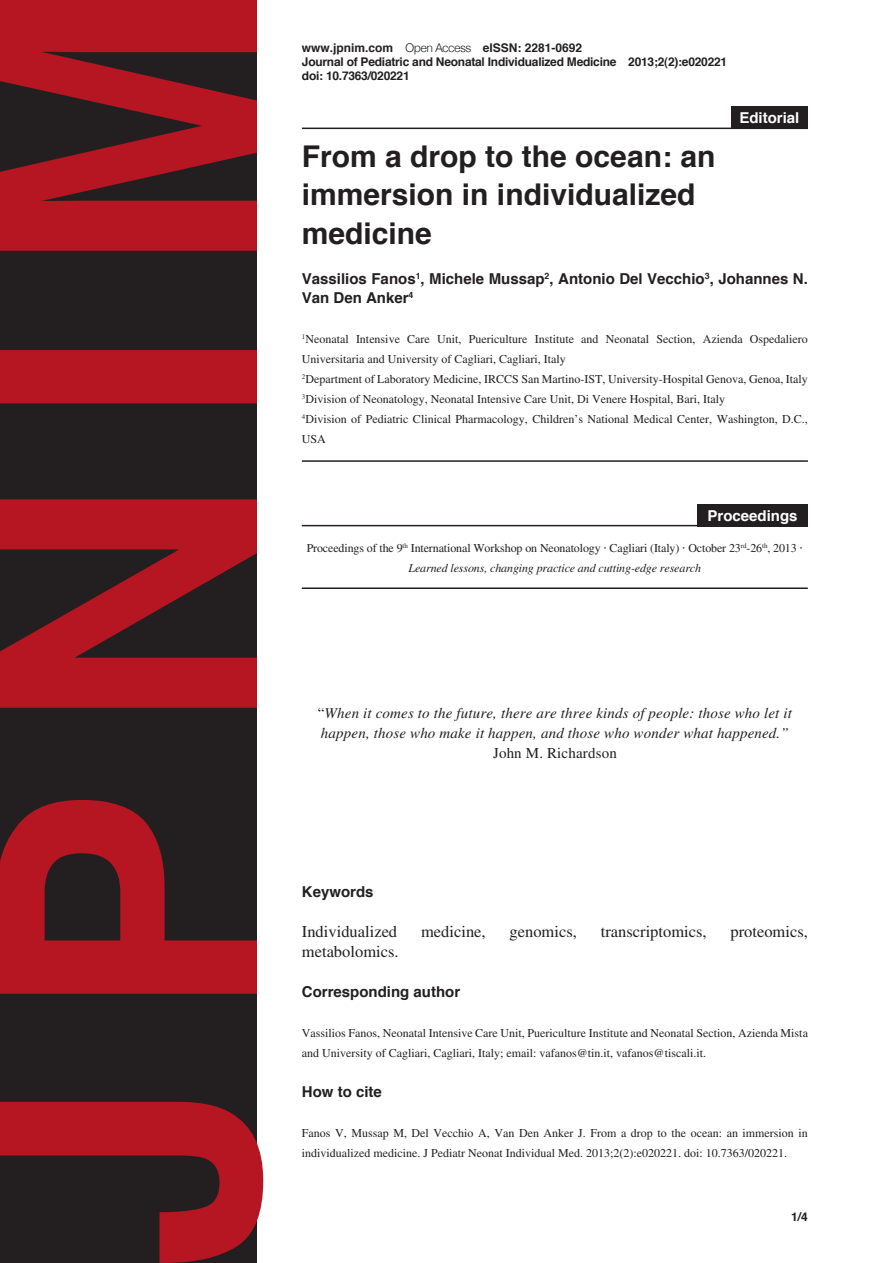
<style>
.page{position:relative;width:893px;height:1263px;background:#fff}
.page>*{position:absolute;margin:0;border:0;box-sizing:border-box;transform-origin:0 0}
.Heading1{font:700 30px/38.2px "Helvetica";color:#231f20}
.Body2{font:16.5px "Times LT Std";color:#231f20}
.Body2-2{font:italic 15px/20px "Times LT Std";letter-spacing:.01em;color:#231f20}
.Heading2{font:700 15px/20px "Helvetica";color:#231f20}
.Article_Description{font:700 15px "Helvetica";color:#fff}
.Body2-3{font:15px "Times LT Std";letter-spacing:.01em;color:#231f20}
.Body3{font:12px/20px "Times LT Std";color:#231f20}
.Footer_Right{font:700 12px "Helvetica";letter-spacing:-.02em;color:#231f20}
.Footer_Right-2{font:700 12px "Helvetica";color:#231f20}
.Page_Right{font:700 12px "Helvetica";color:#231f20}
.s1{font-weight:300}
.s2{font-family:"Helvetica"}
.s3{font-style:italic}
.s4{font-style:normal}
</style>
<div class="page">
<svg style="left:0;top:0;width:263px;height:1263px;background:#662025"></svg>
<hr style="left:302px;top:128px;width:506px;height:1px;background:#231f20">
<div style="left:731px;top:106px;width:77px;height:22px;background:#231f20"></div>
<hr style="left:302px;top:460px;width:506px;height:2px;background:#231f20">
<hr style="left:302px;top:587px;width:506px;height:2px;background:#231f20">
<hr style="left:302px;top:525px;width:506px;height:1px;background:#231f20">
<div style="left:697px;top:504px;width:111px;height:22px;background:#231f20"></div>
<p class="Footer_Right-2" style="left:302px;top:38px;width:282px">www.jpnim.com <span class="s1">Open Access</span> eISSN: 2281-0692</p>
<p class="Footer_Right" style="left:302px;top:52px;width:427px">Journal of Pediatric and Neonatal Individualized Medicine 2013;2(2):e020221</p>
<p class="Footer_Right" style="left:302px;top:66px;width:109px">doi: 10.7363/020221</p>
<p class="Article_Description" style="left:739px;top:105px;width:62px">Editorial</p>
<p class="Heading1" style="left:302px;top:138px;width:415px">From a drop to the ocean: an immersion in individualized medicine</p>
<p class="Heading2" style="left:302px;top:268px;width:507px">Vassilios Fanos<sup>1</sup>, Michele Mussap<sup>2</sup>, Antonio Del Vecchio<sup>3</sup>, Johannes N.<br>Van Den Anker<sup>4</sup></p>
<p class="Body3" style="left:302px;top:329px;width:508px"><sup>1</sup>Neonatal Intensive Care Unit, Puericulture Institute and Neonatal Section, Azienda Ospedaliero<br>Universitaria and University of Cagliari, Cagliari, Italy</p>
<p class="Body3" style="left:302px;top:369px;width:508px"><sup>2</sup>Department of Laboratory Medicine, IRCCS San Martino-IST, University-Hospital Genova, Genoa, Italy</p>
<p class="Body3" style="left:302px;top:389px;width:425px"><sup>3</sup>Division of Neonatology, Neonatal Intensive Care Unit, Di Venere Hospital, Bari, Italy</p>
<p class="Body3" style="left:302px;top:409px;width:508px"><sup>4</sup>Division of Pediatric Clinical Pharmacology, Children’s National Medical Center, Washington, D.C.,<br>USA</p>
<p class="Article_Description" style="left:707px;top:504px;width:92px">Proceedings</p>
<p class="Body3" style="left:307px;top:538px;width:498px;text-align:center">Proceedings of the 9<sup>th</sup> International Workshop on Neonatology <span class="s2">·</span> Cagliari (Italy) <span class="s2">·</span> October 23<sup>rd</sup>-26<sup>th</sup>, 2013 <span class="s2">·<br></span><span class="s3">Learned lessons, changing practice and cutting-edge research</span></p>
<p class="Body2-2" style="left:318px;top:703px;width:476px"><span class="s4">“</span>When it comes to the future, there are three kinds of people: those who let it happen, those who make it happen, and those who wonder what happened.”</p>
<p class="Body2-3" style="left:493px;top:744px;width:125px">John M. Richardson</p>
<p class="Heading2" style="left:302px;top:882px;width:73px">Keywords</p>
<p class="Body2" style="left:302px;top:922px;width:97px">Individualized</p>
<p class="Body2" style="left:421px;top:922px;width:66px">medicine,</p>
<p class="Body2" style="left:510px;top:922px;width:69px">genomics,</p>
<p class="Body2" style="left:601px;top:922px;width:107px">transcriptomics,</p>
<p class="Body2" style="left:730px;top:922px;width:79px">proteomics,</p>
<p class="Body2" style="left:302px;top:942px;width:98px">metabolomics.</p>
<p class="Heading2" style="left:302px;top:982px;width:160px">Corresponding author</p>
<p class="Body3" style="left:302px;top:1023px;width:508px">Vassilios Fanos, Neonatal Intensive Care Unit, Puericulture Institute and Neonatal Section, Azienda Mista and University of Cagliari, Cagliari, Italy; email: vafanos@tin.it, vafanos@tiscali.it.</p>
<p class="Heading2" style="left:302px;top:1082px;width:82px">How to cite</p>
<p class="Body3" style="left:302px;top:1123px;width:507px">Fanos V, Mussap M, Del Vecchio A, Van Den Anker J. From a drop to the ocean: an immersion in individualized medicine. J Pediatr Neonat Individual Med. 2013;2(2):e020221. doi: 10.7363/020221.</p>
<p class="Page_Right" style="left:791px;top:1207px;width:18px">1/4</p>
</div>
